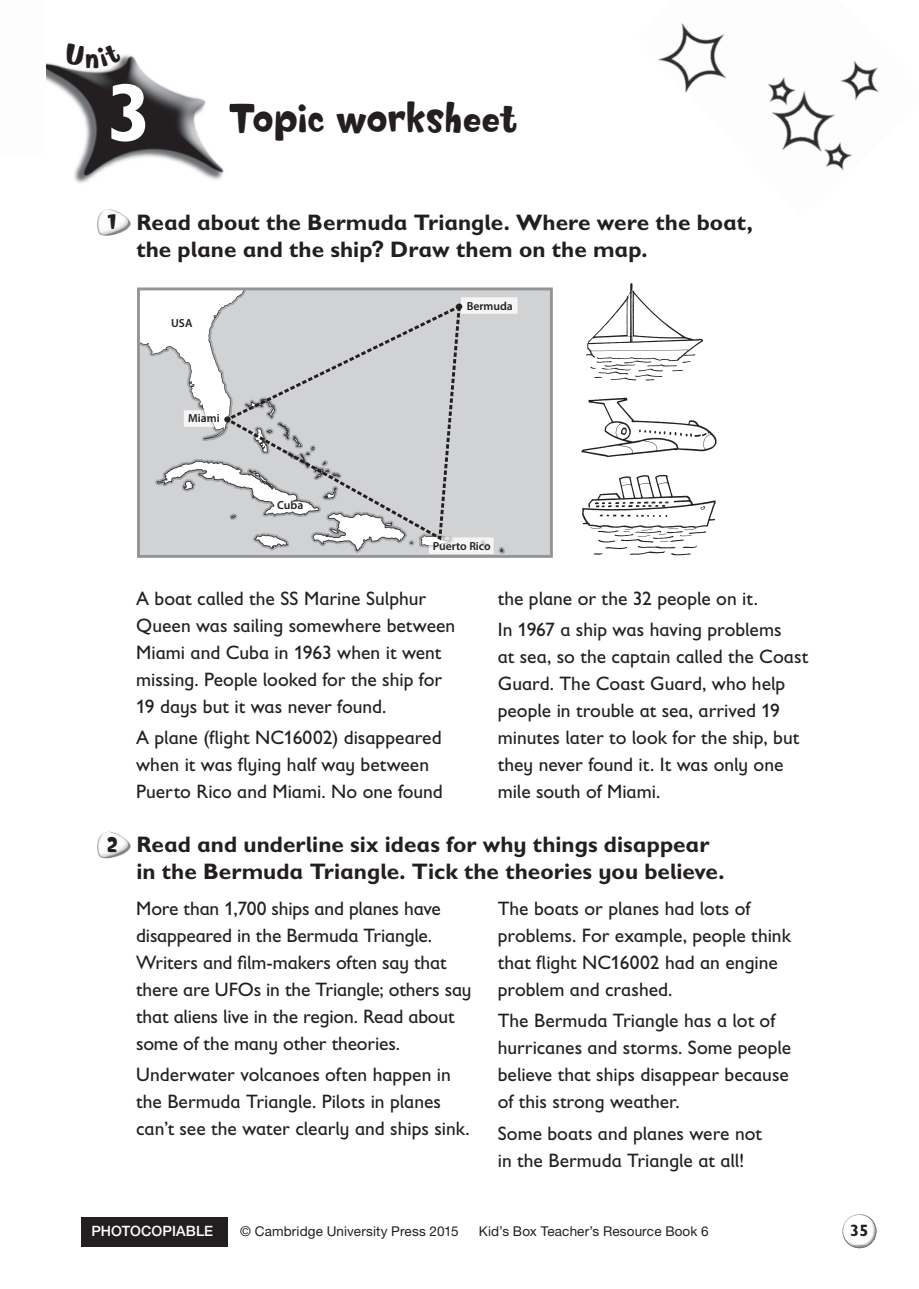
<style>
.page{position:relative;width:919px;height:1289px;background:#fff}
.page>*{position:absolute;margin:0;border:0;box-sizing:border-box;transform-origin:0 0}
.t1{font:39px "Softie";letter-spacing:-.01em;color:#231f20}
.t2{font:700 22.5px/27px "Gill Sans Infant Std";color:#231f20}
.t3{font:19.5px/27px "Gill Sans Infant Std";color:#231f20}
.t4{font:700 16.5px "Gill Sans Infant Std";color:#231f20}
.t5{font:500 14.25px "Helvetica Neue LT Std";letter-spacing:.01em;color:#fff}
.t6{font:13.5px "Helvetica Neue LT Std";letter-spacing:.01em;color:#231f20}
.t7{font:600 11.7px "Myriad Pro";color:#231f20}
.s1{font-family:"Gill Sans Infant Std";font-weight:700;font-size:82.5px;color:#fff}
.s2{font-family:"Softie";font-weight:400;font-size:20.25px}
.s3{font-family:"Helvetica Neue LT Std"}
</style>
<div class="page">
<img style="left:848px;top:1244px;width:18px;height:4px">
<svg style="left:843px;top:1216px;width:33px;height:28px"></svg>
<img style="left:842px;top:1214px;width:26px;height:19px">
<img style="left:849px;top:1226px;width:27px;height:21px">
<div style="left:81px;top:1216px;width:146px;height:30px;background:#231f20"></div>
<img style="left:46px;top:55px;width:178px;height:128px">
<img style="left:229px;top:103px;width:3px;height:9px">
<img style="left:658px;top:23px;width:221px;height:148px">
<img style="left:97px;top:215px;width:34px;height:21px">
<img style="left:99px;top:209px;width:24px;height:6px">
<img style="left:97px;top:831px;width:34px;height:27px">
<div style="left:128px;top:279px;width:433px;height:290px;background:#d1d2d4"></div>
<svg style="left:141px;top:291px;width:376px;height:263px"></svg>
<svg style="left:221px;top:303px;width:242px;height:240px"></svg>
<div style="left:128px;top:279px;width:433px;height:10px;background:#fff"></div>
<div style="left:128px;top:557px;width:433px;height:12px;background:#fff"></div>
<div style="left:128px;top:279px;width:11px;height:290px;background:#fff"></div>
<div style="left:552px;top:279px;width:9px;height:290px;background:#fff"></div>
<div style="left:137px;top:287px;width:416px;height:271px;border:3px solid #939598"></div>
<img style="left:586px;top:283px;width:117px;height:98px">
<img style="left:581px;top:397px;width:136px;height:61px">
<img style="left:582px;top:475px;width:134px;height:81px">
<svg style="left:64px;top:55px;width:58px;height:13px"></svg>
<h1 class="t1" style="left:107px;top:93px;width:413px"><span class="s1">3</span> Topic worksheet</h1>
<p class="t2" style="left:136px;top:208px;width:618px;text-indent:-30px"><span class="s2">1</span> Read about the Bermuda Triangle. Where were the boat, the plane and the ship<span class="s3">?</span> Draw them on the map.</p>
<p class="t7" style="left:171px;top:316px;width:23px">USA</p>
<p class="t7" style="left:188px;top:411px;width:33px">Miami</p>
<p class="t7" style="left:277px;top:498px;width:28px">Cuba</p>
<p class="t7" style="left:466px;top:298px;width:48px">Bermuda</p>
<p class="t7" style="left:432px;top:539px;width:60px">Puerto Rico</p>
<p class="t3" style="left:136px;top:584px;width:321px">A boat called the SS Marine Sulphur Queen was sailing somewhere between Miami and Cuba in 1963 when it went missing. People looked for the ship for 19 days but it was never found.</p>
<p class="t3" style="left:136px;top:723px;width:308px">A plane (flight NC16002) disappeared when it was flying half way between<br>Puerto Rico and Miami. No one found</p>
<p class="t3" style="left:497px;top:582px;width:285px;line-height:31.2px">the plane or the 32 people on it.<br>In 1967 a ship was having problems</p>
<p class="t3" style="left:497px;top:643px;width:312px">at sea, so the captain called the Coast<br>Guard. The Coast Guard, who help people in trouble at sea, arrived 19 minutes later to look for the ship, but they never found it. It was only one mile south of Miami.</p>
<p class="t2" style="left:136px;top:831px;width:589px;text-indent:-30px"><span class="s2">2</span> Read and underline six ideas for why things disappear in the Bermuda Triangle. Tick the theories you believe.</p>
<p class="t3" style="left:136px;top:894px;width:337px">More than 1,700 ships and planes have disappeared in the Bermuda Triangle.<br>Writers and film-makers often say that there are UFOs in the Triangle; others say that aliens live in the region. Read about some of the many other theories.</p>
<p class="t3" style="left:136px;top:1061px;width:335px">Underwater volcanoes often happen in the Bermuda Triangle. Pilots in planes can’t see the water clearly and ships sink.</p>
<p class="t3" style="left:497px;top:894px;width:295px">The boats or planes had lots of problems. For example, people think that flight NC16002 had an engine problem and crashed.</p>
<p class="t3" style="left:497px;top:1007px;width:295px">The Bermuda Triangle has a lot of hurricanes and storms. Some people believe that ships disappear because of this strong weather.</p>
<p class="t3" style="left:497px;top:1119px;width:266px">Some boats and planes were not in the Bermuda Triangle at all!</p>
<p class="t5" style="left:91px;top:1222px;width:123px">PHOTOCOPIABLE</p>
<p class="t6" style="left:240px;top:1223px;width:220px">© Cambridge University Press 2015</p>
<p class="t6" style="left:479px;top:1223px;width:231px">Kid’s Box Teacher’s Resource Book 6</p>
<p class="t4" style="left:850px;top:1220px;width:20px">35</p>
</div>
